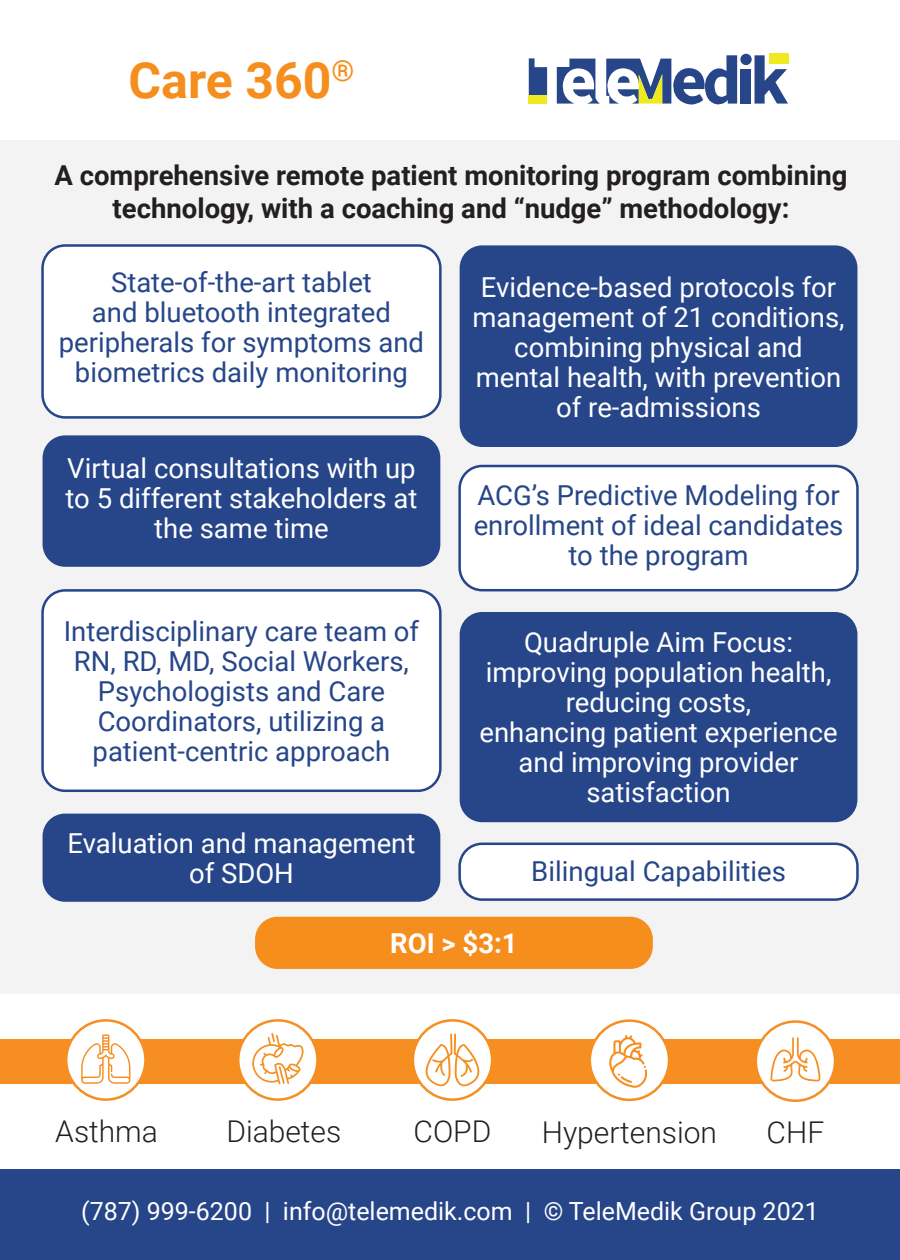
<style>
.page{position:relative;width:900px;height:1260px;background:#fff}
.page>*{position:absolute;margin:0;border:0;box-sizing:border-box;transform-origin:0 0}
.t1{font:700 50px "Roboto";color:#f68e1e}
.Copy_black_justif{font:300 30px "Roboto";color:#231f20}
.Copy_black_justif-2{font:27.5px/30px "Roboto";color:#fff;text-align:center}
.Copy_black_justif-3{font:27.5px/30px "Roboto";color:#264689;text-align:center}
.Copy_black_justif-4{font:700 27.5px/33px "Roboto";color:#231f20;text-align:center}
.Copy_black_justif-5{font:700 27.5px "Roboto";color:#fff}
.t2{font:25px "Roboto";color:#fff}
</style>
<div class="page">
<div style="left:0;top:140px;width:900px;height:854px;background:#f3f3f3"></div>
<div style="left:0;top:1170px;width:900px;height:90px;background:#264689"></div>
<div style="left:0;top:1039px;width:900px;height:44px;background:#f68e21"></div>
<div style="left:66px;top:1020px;width:79px;height:80px;background:#fff;border-radius:50%"></div>
<div style="left:65px;top:1019px;width:82px;height:82px;border:2px solid #f68e21;border-radius:50%"></div>
<svg style="left:238px;top:1020px;width:79px;height:80px"></svg>
<div style="left:237px;top:1019px;width:82px;height:82px;border:2px solid #f68e21;border-radius:50%"></div>
<svg style="left:413px;top:1020px;width:79px;height:80px"></svg>
<div style="left:412px;top:1019px;width:81px;height:82px;border:2px solid #f68e21;border-radius:50%"></div>
<div style="left:756px;top:1022px;width:79px;height:79px;background:#fff;border-radius:50%"></div>
<div style="left:755px;top:1020px;width:81px;height:82px;border:2px solid #f68e21;border-radius:50%"></div>
<div style="left:590px;top:1021px;width:79px;height:79px;background:#fff;border-radius:50%"></div>
<div style="left:589px;top:1019px;width:81px;height:82px;border:2px solid #f68e21;border-radius:50%"></div>
<svg style="left:81px;top:1035px;width:49px;height:49px"></svg>
<svg style="left:252px;top:1033px;width:52px;height:51px"></svg>
<svg style="left:609px;top:1035px;width:38px;height:53px"></svg>
<svg style="left:770px;top:1037px;width:51px;height:45px"></svg>
<svg style="left:425px;top:1034px;width:55px;height:52px"></svg>
<div style="left:43px;top:246px;width:397px;height:171px;background:#fff;border-radius:23px"></div>
<div style="left:41px;top:244px;width:401px;height:175px;border:2px solid #264689;border-radius:23px"></div>
<div style="left:43px;top:435px;width:397px;height:132px;background:#264689;border-radius:22px"></div>
<div style="left:43px;top:590px;width:397px;height:201px;background:#fff;border-radius:22px"></div>
<div style="left:41px;top:589px;width:401px;height:203px;border:2px solid #264689;border-radius:22px"></div>
<div style="left:43px;top:814px;width:397px;height:88px;background:#264689;border-radius:22px"></div>
<div style="left:460px;top:245px;width:397px;height:202px;background:#264689;border-radius:22px"></div>
<div style="left:460px;top:466px;width:397px;height:124px;background:#fff;border-radius:22px"></div>
<div style="left:458px;top:465px;width:401px;height:126px;border:2px solid #264689;border-radius:22px"></div>
<div style="left:460px;top:612px;width:397px;height:210px;background:#264689;border-radius:22px"></div>
<div style="left:255px;top:917px;width:398px;height:52px;background:#f68e1e;border-radius:22px"></div>
<div style="left:460px;top:844px;width:397px;height:56px;background:#fff;border-radius:22px"></div>
<div style="left:458px;top:843px;width:401px;height:58px;border:2px solid #264689;border-radius:22px"></div>
<svg style="left:557px;top:59px;width:43px;height:45px"></svg>
<svg style="left:529px;top:58px;width:18px;height:37px"></svg>
<div style="left:741px;top:69px;width:10px;height:35px;background:#264689"></div>
<div style="left:769px;top:54px;width:19px;height:10px;background:#efea20"></div>
<svg style="left:755px;top:55px;width:33px;height:49px"></svg>
<div style="left:740px;top:54px;width:12px;height:11px;background:#264689;border-radius:50%"></div>
<svg style="left:606px;top:55px;width:131px;height:50px"></svg>
<div style="left:529px;top:95px;width:18px;height:9px;background:#efea20"></div>
<p class="t1" style="left:129px;top:45px;width:227px">Care 360<sup>®</sup></p>
<p class="Copy_black_justif-4" style="left:54px;top:157px;width:795px">A comprehensive remote patient monitoring program combining technology, with a coaching and “nudge” methodology:</p>
<p class="Copy_black_justif-3" style="left:59px;top:266px;width:367px">State-of-the-art tablet<br>and bluetooth integrated peripherals for symptoms and biometrics daily monitoring</p>
<p class="Copy_black_justif-2" style="left:66px;top:453px;width:353px">Virtual consultations with up to 5 different stakeholders at the same time</p>
<p class="Copy_black_justif-3" style="left:64px;top:615px;width:357px">Interdisciplinary care team of<br>RN, RD, MD, Social Workers,<br>Psychologists and Care<br>Coordinators, utilizing a patient-centric approach</p>
<p class="Copy_black_justif-2" style="left:67px;top:827px;width:350px">Evaluation and management of SDOH</p>
<p class="Copy_black_justif-2" style="left:473px;top:271px;width:374px">Evidence-based protocols for management of 21 conditions, combining physical and mental health, with prevention of re-admissions</p>
<p class="Copy_black_justif-3" style="left:474px;top:480px;width:371px">ACG’s Predictive Modeling for enrollment of ideal candidates to the program</p>
<p class="Copy_black_justif-2" style="left:524px;top:626px;width:270px">Quadruple Aim Focus:</p>
<p class="Copy_black_justif-2" style="left:486px;top:656px;width:347px">improving population health,</p>
<p class="Copy_black_justif-2" style="left:566px;top:686px;width:187px">reducing costs,</p>
<p class="Copy_black_justif-2" style="left:480px;top:716px;width:360px">enhancing patient experience and improving provider satisfaction</p>
<p class="Copy_black_justif-3" style="left:531px;top:855px;width:256px">Bilingual Capabilities</p>
<p class="Copy_black_justif-5" style="left:390px;top:924px;width:129px">ROI &gt; $3:1</p>
<p class="Copy_black_justif" style="left:55px;top:1110px;width:104px">Asthma</p>
<p class="Copy_black_justif" style="left:226px;top:1110px;width:116px">Diabetes</p>
<p class="Copy_black_justif" style="left:414px;top:1110px;width:79px">COPD</p>
<p class="Copy_black_justif" style="left:542px;top:1111px;width:177px">Hypertension</p>
<p class="Copy_black_justif" style="left:767px;top:1111px;width:59px">CHF</p>
<p class="t2" style="left:81px;top:1194px;width:739px">(787) 999-6200 | info@telemedik.com | © TeleMedik Group 2021</p>
</div>
